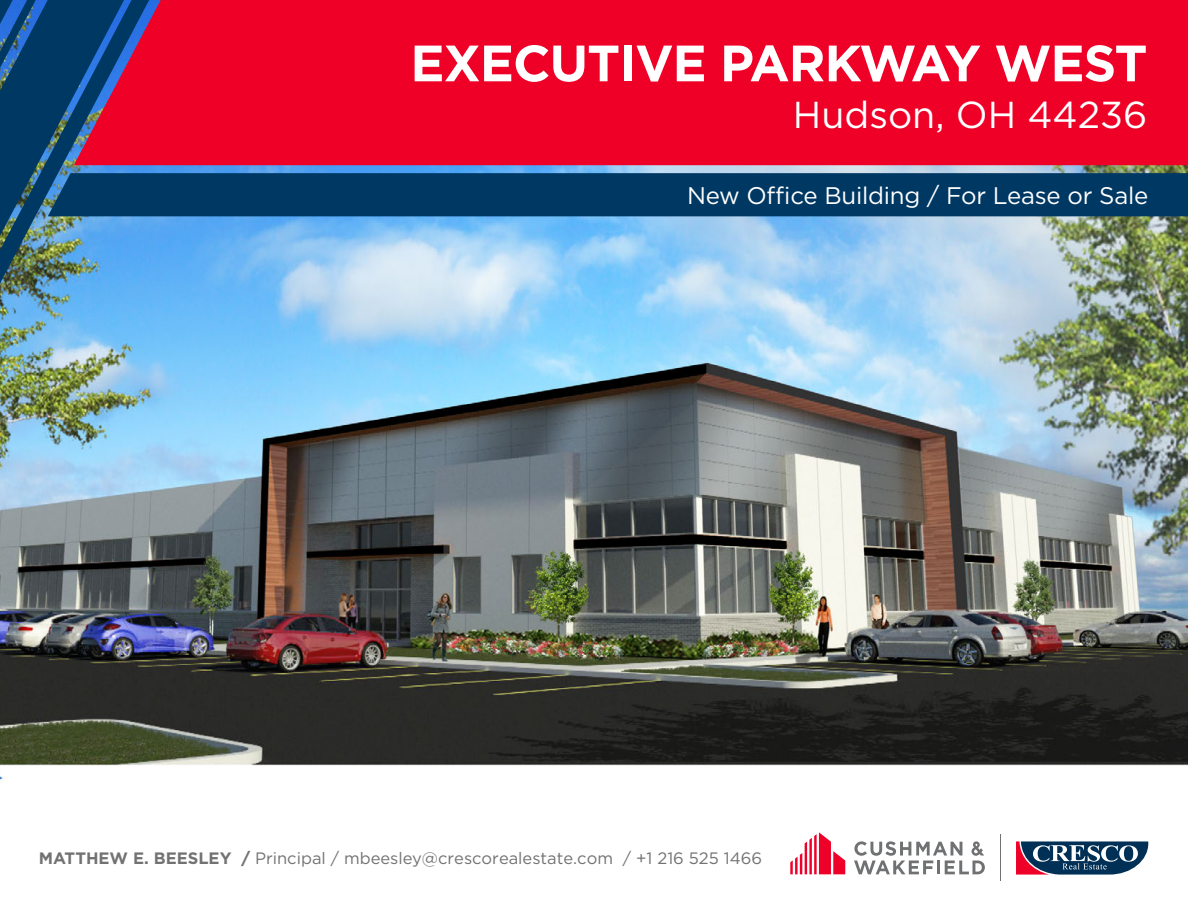
<style>
.page{position:relative;width:1188px;height:918px;background:#fff}
.page>*{position:absolute;margin:0;border:0;box-sizing:border-box;transform-origin:0 0}
.t1{font:700 51px "Gotham";letter-spacing:-.02em;color:#fff}
.t2{font:37.5px "Gotham";color:#fff}
.t3{font:24px "Gotham";letter-spacing:-.01em;color:#fff}
.t4{font:16.5px "Gotham";color:#717271}
.s1{font-weight:700}
</style>
<div class="page">
<img style="left:0;top:165px;width:1188px;height:615px">
<div style="left:167px;top:0;width:1021px;height:165px;background:#ef0027"></div>
<img style="left:0;top:296px;width:142px;height:113px">
<img style="left:0;top:0;width:167px;height:296px">
<img style="left:0;top:0;width:54px;height:240px">
<div style="left:48px;top:173px;width:1140px;height:43px;background:#003864"></div>
<svg style="left:1016px;top:841px;width:132px;height:34px"></svg>
<hr style="left:1000px;top:834px;width:1px;height:46px;background:#6f7172">
<svg style="left:790px;top:832px;width:55px;height:42px"></svg>
<svg style="left:854px;top:841px;width:131px;height:33px"></svg>
<h1 class="t1" style="left:410px;top:29px;width:739px">EXECUTIVE PARKWAY WEST</h1>
<h2 class="t2" style="left:793px;top:91px;width:356px">Hudson, OH 44236</h2>
<h3 class="t3" style="left:687px;top:181px;width:463px">New Office Building / For Lease or Sale</h3>
<p class="t4" style="left:39px;top:848px;width:725px"><span class="s1">MATTHEW E. BEESLEY /</span> Principal / mbeesley@crescorealestate.com / +1 216 525 1466</p>
</div>
